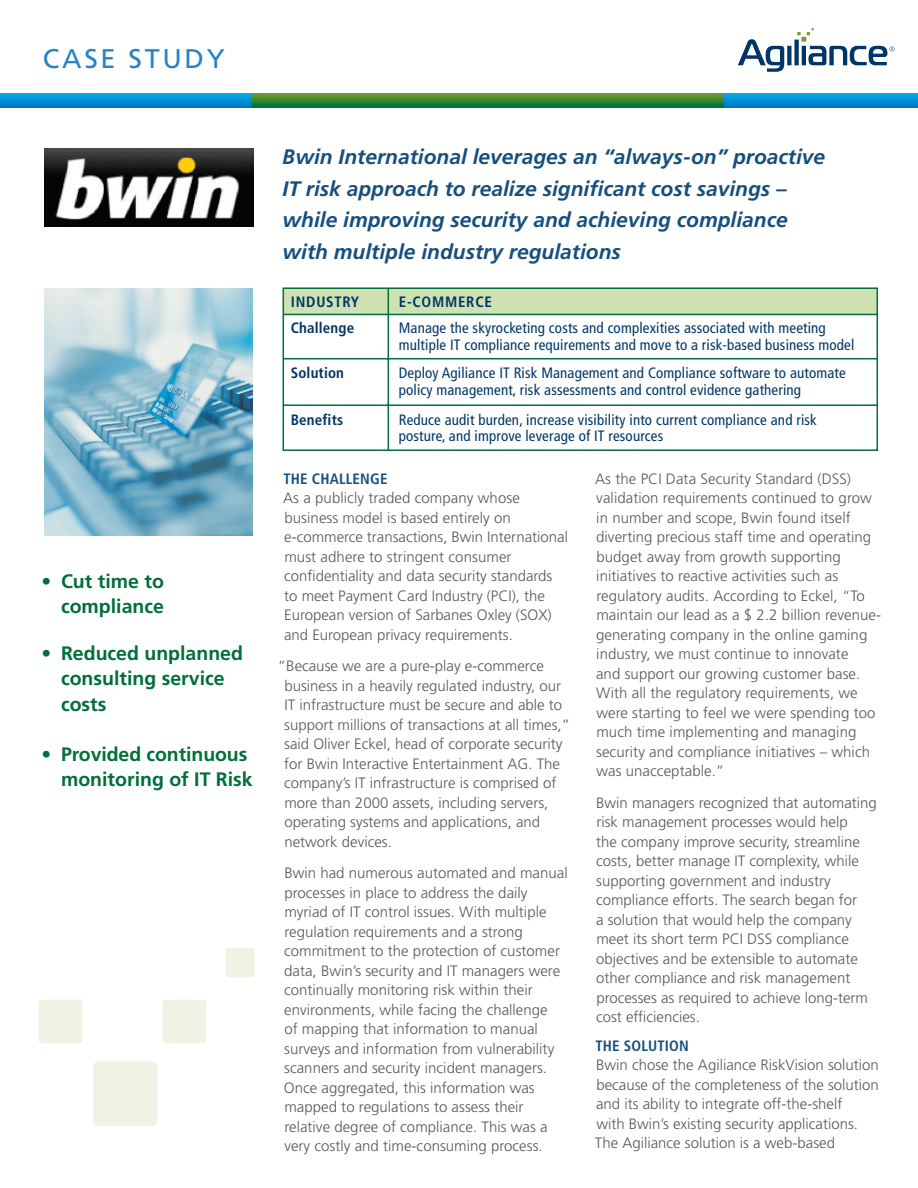
<style>
.page{position:relative;width:918px;height:1188px;background:#fff}
.page>*{position:absolute;margin:0;border:0;box-sizing:border-box;transform-origin:0 0}
.Headline{font:27px "Frutiger LT Std";letter-spacing:.1em;color:#2783c5}
.address_block{font:italic 700 21px/31.5px "Frutiger LT Std";color:#164f7e}
.t1{font:700 19.5px/25.5px "Frutiger LT Std";color:#006f3a;text-align:right}
.Body_Text{font:300 15px/19.5px "Frutiger LT Std";color:#57585a}
.t2{font:condensed 15px/16.5px "Frutiger";letter-spacing:.01em;color:#003667}
.t3{font:700 condensed 15px "Frutiger";letter-spacing:.01em;color:#003667}
.t4{font:700 condensed 15px "Frutiger";letter-spacing:.05em;color:#003667}
.s1{font-weight:700;font-stretch:condensed;color:#164f7e}
</style>
<div class="page">
<div style="left:93px;top:1062px;width:65px;height:64px;background:#eef3e3"></div>
<div style="left:39px;top:1000px;width:43px;height:43px;background:#eef3e3"></div>
<div style="left:163px;top:1000px;width:43px;height:43px;background:#eef3e3"></div>
<svg style="left:226px;top:948px;width:29px;height:29px"></svg>
<svg style="left:0;top:93px;width:918px;height:15px;background:#0091d6"></svg>
<svg style="left:252px;top:93px;width:471px;height:15px;background:#348636"></svg>
<svg style="left:738px;top:28px;width:156px;height:44px"></svg>
<img style="left:45px;top:288px;width:207px;height:247px">
<img style="left:45px;top:148px;width:208px;height:78px">
<div style="left:283px;top:288px;width:594px;height:26px;background:#cde2b0"></div>
<div style="left:283px;top:287px;width:595px;height:164px;border:2px solid #006f3a"></div>
<hr style="left:283px;top:314px;width:594px;height:1px;background:#006f3a">
<hr style="left:283px;top:358px;width:594px;height:1px;background:#006f3a">
<hr style="left:283px;top:404px;width:594px;height:2px;background:#006f3a">
<hr style="left:388px;top:288px;width:1px;height:162px;background:#006f3a">
<p class="Headline" style="left:43px;top:42px;width:183px">CASE STUDY</p>
<p class="t1" style="left:42px;top:568px;width:124px">• Cut time to compliance</p>
<p class="t1" style="left:61px;top:640px;width:184px;text-align:left;text-indent:-20px">• Reduced unplanned consulting service costs</p>
<p class="t1" style="left:42px;top:741px;width:213px">• Provided continuous monitoring of IT Risk</p>
<p class="address_block" style="left:283px;top:141px;width:544px">Bwin International leverages an “always-on” proactive IT risk approach to realize significant cost savings – while improving security and achieving compliance with multiple industry regulations</p>
<p class="t4" style="left:291px;top:293px;width:70px">INDUSTRY</p>
<p class="t4" style="left:399px;top:293px;width:95px">E-COMMERCE</p>
<p class="t3" style="left:291px;top:319px;width:65px">Challenge</p>
<p class="t2" style="left:399px;top:320px;width:457px">Manage the skyrocketing costs and complexities associated with meeting multiple IT compliance requirements and move to a risk-based business model</p>
<p class="t3" style="left:291px;top:364px;width:55px">Solution</p>
<p class="t2" style="left:399px;top:365px;width:449px">Deploy Agiliance IT Risk Management and Compliance software to automate policy management, risk assessments and control evidence gathering</p>
<p class="t3" style="left:291px;top:411px;width:54px">Benefits</p>
<p class="t2" style="left:399px;top:411px;width:420px">Reduce audit burden, increase visibility into current compliance and risk posture, and improve leverage of IT resources</p>
<p class="Body_Text" style="left:283px;top:469px;width:286px"><span class="s1">THE CHALLENGE<br></span>As a publicly traded company whose business model is based entirely on e-commerce transactions, Bwin International must adhere to stringent consumer confidentiality and data security standards to meet Payment Card Industry (PCI), the European version of Sarbanes Oxley (SOX) and European privacy requirements.</p>
<p class="Body_Text" style="left:284px;top:656px;width:278px;text-indent:-6px">“Because we are a pure-play e-commerce business in a heavily regulated industry, our</p>
<p class="Body_Text" style="left:284px;top:695px;width:287px">IT infrastructure must be secure and able to support millions of transactions at all times,” said Oliver Eckel, head of corporate security for Bwin Interactive Entertainment AG. The company’s IT infrastructure is comprised of more than 2000 assets, including servers, operating systems and applications, and network devices.</p>
<p class="Body_Text" style="left:284px;top:863px;width:285px">Bwin had numerous automated and manual processes in place to address the daily myriad of IT control issues. With multiple regulation requirements and a strong commitment to the protection of customer data, Bwin’s security and IT managers were continually monitoring risk within their environments, while facing the challenge<br>of mapping that information to manual surveys and information from vulnerability scanners and security incident managers.<br>Once aggregated, this information was mapped to regulations to assess their relative degree of compliance. This was a very costly and time-consuming process.</p>
<p class="Body_Text" style="left:595px;top:469px;width:287px">As the PCI Data Security Standard (DSS) validation requirements continued to grow in number and scope, Bwin found itself diverting precious staff time and operating budget away from growth supporting initiatives to reactive activities such as regulatory audits. According to Eckel, “To maintain our lead as a $ 2.2 billion revenue&shy;generating company in the online gaming industry, we must continue to innovate<br>and support our growing customer base.<br>With all the regulatory requirements, we were starting to feel we were spending too much time implementing and managing security and compliance initiatives – which was unacceptable.”</p>
<p class="Body_Text" style="left:596px;top:793px;width:282px">Bwin managers recognized that automating risk management processes would help<br>the company improve security, streamline costs, better manage IT complexity, while supporting government and industry compliance efforts. The search began for<br>a solution that would help the company meet its short term PCI DSS compliance objectives and be extensible to automate other compliance and risk management processes as required to achieve long-term cost efficiencies.</p>
<p class="Body_Text" style="left:595px;top:1036px;width:286px"><span class="s1">THE SOLUTION<br></span>Bwin chose the Agiliance RiskVision solution because of the completeness of the solution and its ability to integrate off-the-shelf<br>with Bwin’s existing security applications.<br>The Agiliance solution is a web-based</p>
</div>
